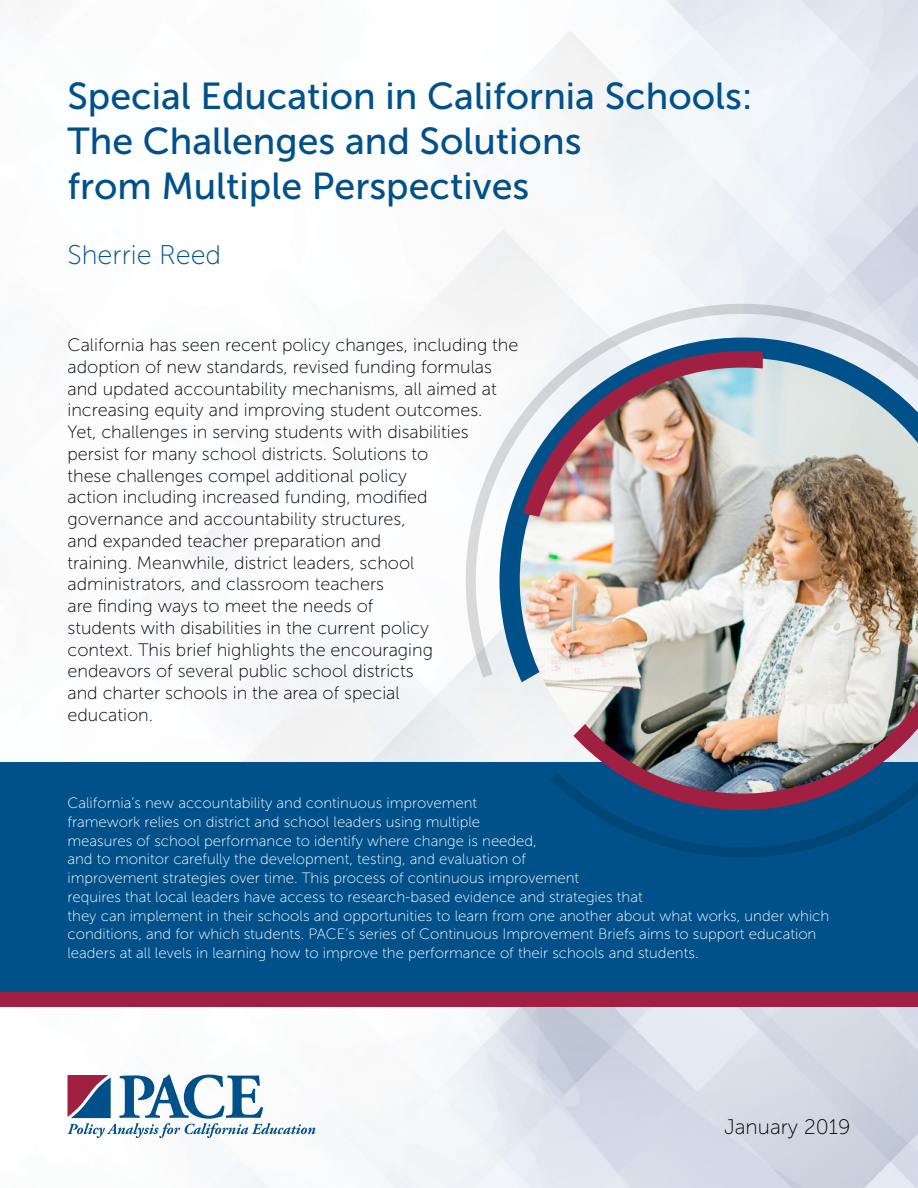
<style>
.page{position:relative;width:918px;height:1188px;background:#fff}
.page>*{position:absolute;margin:0;border:0;box-sizing:border-box;transform-origin:0 0}
.t1{font:37.5px/45px "Museo Sans 500";color:#00518a}
.t2{font:27px "Museo Sans 100";color:#00518a}
.Date{font:21px "Museo Sans 100";color:#000}
.Summary{font:18px/21.8px "Museo Sans 100";color:#000}
.White__Body{font:15px/18.8px "Museo Sans 100";color:#fff}
</style>
<div class="page">
<img style="left:0;top:0;width:918px;height:1188px">
<div style="left:0;top:763px;width:918px;height:229px;background:#00518a"></div>
<div style="left:0;top:992px;width:918px;height:14px;background:#a11f41"></div>
<svg style="left:466px;top:304px;width:452px;height:553px"></svg>
<svg style="left:67px;top:1075px;width:249px;height:63px"></svg>
<img style="left:520px;top:358px;width:398px;height:438px">
<img style="left:573px;top:679px;width:345px;height:131px">
<img style="left:523px;top:351px;width:240px;height:166px">
<p class="t1" style="left:68px;top:74px;width:687px">Special Education in California Schools:<br>The Challenges and Solutions<br>from Multiple Perspectives</p>
<p class="t2" style="left:68px;top:241px;width:155px">Sherrie Reed</p>
<p class="Summary" style="left:68px;top:334px;width:452px">California has seen recent policy changes, including the adoption of new standards, revised funding formulas and updated accountability mechanisms, all aimed at increasing equity and improving student outcomes.<br>Yet, challenges in serving students with disabilities persist for many school districts. Solutions to<br>these challenges compel additional policy<br>action including increased funding, modified governance and accountability structures,<br>and expanded teacher preparation and<br>training. Meanwhile, district leaders, school administrators, and classroom teachers<br>are finding ways to meet the needs of<br>students with disabilities in the current policy<br>context. This brief highlights the encouraging endeavors of several public school districts<br>and charter schools in the area of special<br>education.</p>
<p class="White__Body" style="left:68px;top:794px;width:411px">California’s new accountability and continuous improvement</p>
<p class="White__Body" style="left:68px;top:813px;width:414px">framework relies on district and school leaders using multiple</p>
<p class="White__Body" style="left:68px;top:831px;width:471px">measures of school performance to identify where change is needed,</p>
<p class="White__Body" style="left:68px;top:850px;width:460px">and to monitor carefully the development, testing, and evaluation of</p>
<p class="White__Body" style="left:68px;top:869px;width:513px">improvement strategies over time. This process of continuous improvement</p>
<p class="White__Body" style="left:68px;top:888px;width:577px">requires that local leaders have access to research-based evidence and strategies that</p>
<p class="White__Body" style="left:68px;top:906px;width:763px">they can implement in their schools and opportunities to learn from one another about what works, under which conditions, and for which students. PACE’s series of Continuous Improvement Briefs aims to support education leaders at all levels in learning how to improve the performance of their schools and students.</p>
<p class="Date" style="left:724px;top:1116px;width:128px">January 2019</p>
</div>
